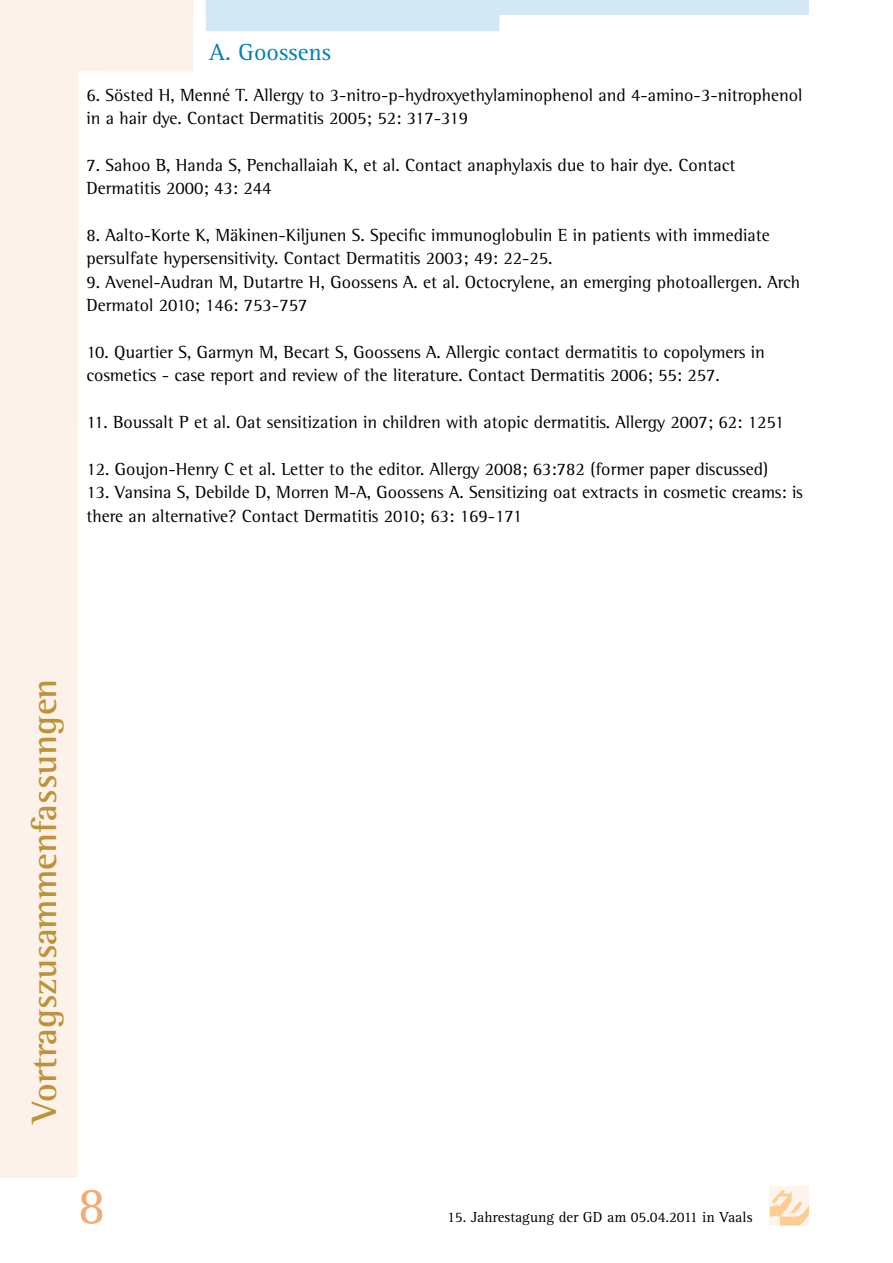
<style>
.page{position:relative;width:893px;height:1263px;background:#fff}
.page>*{position:absolute;margin:0;border:0;box-sizing:border-box;transform-origin:0 0}
.t1{font:54px "Agfa Rotis Serif";color:#f5ab75}
.t2{font:700 36px "Agfa Rotis Semi Serif";color:#be9237}
.t3{font:24px "Agfa Rotis Serif";color:#0081b8}
.t4{font:18px/23.4px "Agfa Rotis Semi Serif";color:#000}
.t5{font:15px "Agfa Rotis Serif";color:#000}
</style>
<div class="page">
<div style="left:770px;top:1186px;width:39px;height:39px;background:#fef4ec"></div>
<svg style="left:770px;top:1190px;width:39px;height:35px"></svg>
<svg style="left:0;top:0;width:194px;height:1178px"></svg>
<div style="left:0;top:0;width:193px;height:17px;background:#fcf2ea"></div>
<svg style="left:206px;top:0;width:603px;height:31px"></svg>
<h3 class="t3" style="left:209px;top:38px;width:124px">A. Goossens</h3>
<p class="t4" style="left:86px;top:83px;width:717px">6. Sösted H, Menné T. Allergy to 3-nitro-p-hydroxyethylaminophenol and 4-amino-3-nitrophenol in a hair dye. Contact Dermatitis 2005; 52: 317-319</p>
<p class="t4" style="left:86px;top:153px;width:650px">7. Sahoo B, Handa S, Penchallaiah K, et al. Contact anaphylaxis due to hair dye. Contact<br>Dermatitis 2000; 43: 244</p>
<p class="t4" style="left:86px;top:223px;width:685px">8. Aalto-Korte K, Mäkinen-Kiljunen S. Specific immunoglobulin E in patients with immediate persulfate hypersensitivity. Contact Dermatitis 2003; 49: 22-25.</p>
<p class="t4" style="left:86px;top:270px;width:715px">9. Avenel-Audran M, Dutartre H, Goossens A. et al. Octocrylene, an emerging photoallergen. Arch<br>Dermatol 2010; 146: 753-757</p>
<p class="t4" style="left:86px;top:340px;width:680px">10. Quartier S, Garmyn M, Becart S, Goossens A. Allergic contact dermatitis to copolymers in cosmetics - case report and review of the literature. Contact Dermatitis 2006; 55: 257.</p>
<p class="t4" style="left:86px;top:410px;width:699px">11. Boussalt P et al. Oat sensitization in children with atopic dermatitis. Allergy 2007; 62: 1251</p>
<p class="t4" style="left:86px;top:457px;width:683px">12. Goujon-Henry C et al. Letter to the editor. Allergy 2008; 63:782 (former paper discussed)</p>
<p class="t4" style="left:86px;top:480px;width:718px">13. Vansina S, Debilde D, Morren M-A, Goossens A. Sensitizing oat extracts in cosmetic creams: is there an alternative? Contact Dermatitis 2010; 63: 169-171</p>
<h2 class="t2" style="left:23px;top:1123px;width:445px;rotate:-90deg">Vortragszusammenfassungen</h2>
<h1 class="t1" style="left:78px;top:1175px;width:30px">8</h1>
<p class="t5" style="left:447px;top:1208px;width:307px">15. Jahrestagung der GD am 05.04.2011 in Vaals</p>
</div>
